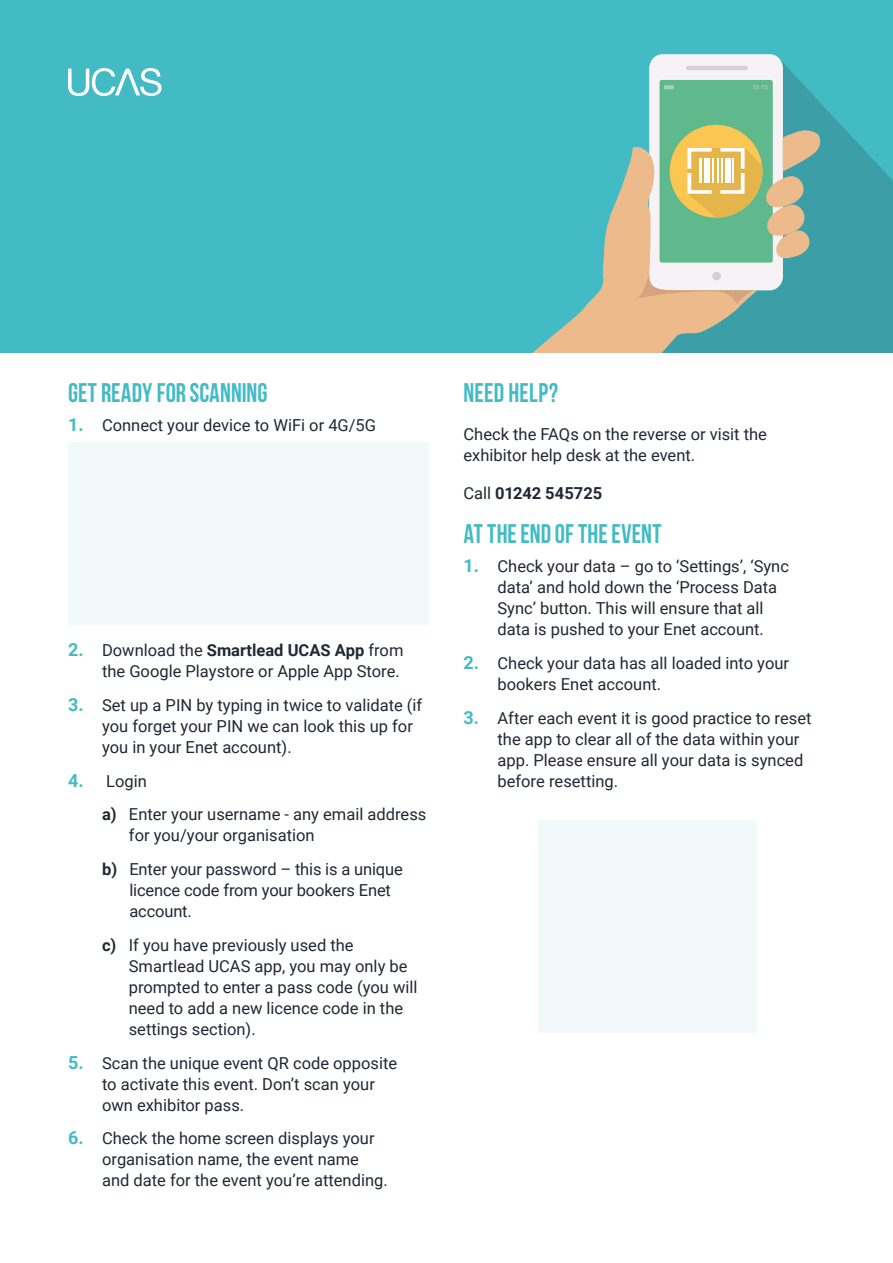
<style>
.page{position:relative;width:893px;height:1263px;background:#fff}
.page>*{position:absolute;margin:0;border:0;box-sizing:border-box;transform-origin:0 0}
.heading_2{font:900 27px "Apricus";color:#43bbc4}
.body_copy{font:900 27px "Apricus";letter-spacing:.01em;color:#43bbc4}
.magenta_numbered{font:16.5px/21px "Roboto";color:#1f2834}
.body_copy-2{font:16.5px/21px "Roboto";color:#1f2834}
.body_copy-3{font:700 16.5px "Roboto";letter-spacing:-.005em;color:#1f2834}
.s1{font-weight:700;font-size:18px;color:#43bbc4}
.s2{font-weight:700}
.s3{font-weight:400}
</style>
<div class="page">
<div style="left:0;top:0;width:893px;height:352px;background:#43bbc4"></div>
<svg style="left:757px;top:59px;width:136px;height:293px;fill:#3c9fa8"></svg>
<div style="left:649px;top:54px;width:134px;height:236px;background:#f7f2f5;border-radius:14px"></div>
<div style="left:660px;top:80px;width:113px;height:183px;background:#5fb98d;border-radius:2px"></div>
<hr style="left:686px;top:66px;width:62px;height:4px;background:#d4d1d6;border-radius:2px">
<svg style="left:533px;top:146px;width:224px;height:206px"></svg>
<svg style="left:638px;top:274px;width:114px;height:30px"></svg>
<svg style="left:664px;top:85px;width:10px;height:4px"></svg>
<svg style="left:753px;top:85px;width:15px;height:4px"></svg>
<div style="left:670px;top:125px;width:92px;height:93px;background:#fbc652;border-radius:50%"></div>
<svg style="left:687px;top:130px;width:135px;height:129px"></svg>
<div style="left:68px;top:442px;width:361px;height:183px;background:#f1f9fa"></div>
<div style="left:538px;top:820px;width:218px;height:213px;background:#f1f9fa"></div>
<svg style="left:68px;top:68px;width:94px;height:28px"></svg>
<p class="heading_2" style="left:68px;top:380px;width:201px">GET READY FOR SCANNING</p>
<p class="magenta_numbered" style="left:68px;top:414px;width:310px"><span class="s1">1.</span> Connect your device to WiFi or 4G/5G</p>
<p class="magenta_numbered" style="left:68px;top:639px;width:337px;text-align:right"><span class="s1">2.</span> Download the <span class="s2">Smartlead UCAS App</span> from the Google Playstore or Apple App Store.</p>
<p class="magenta_numbered" style="left:102px;top:694px;width:322px;text-indent:-34px"><span class="s1">3.</span> Set up a PIN by typing in twice to validate (if you forget your PIN we can look this up for you in your Enet account).</p>
<p class="magenta_numbered" style="left:68px;top:769px;width:80px"><span class="s1">4.</span> Login</p>
<p class="magenta_numbered" style="left:129px;top:803px;width:299px;text-indent:-27px"><span class="s2">a)</span> Enter your username - any email address for you/your organisation</p>
<p class="magenta_numbered" style="left:129px;top:858px;width:275px;text-indent:-27px"><span class="s2">b)</span> Enter your password – this is a unique licence code from your bookers Enet account.</p>
<p class="magenta_numbered" style="left:129px;top:934px;width:290px;text-indent:-27px"><span class="s2">c)</span> If you have previously used the<br>Smartlead UCAS app, you may only be prompted to enter a pass code (you will need to add a new licence code in the settings section).</p>
<p class="magenta_numbered" style="left:102px;top:1051px;width:297px;text-indent:-34px"><span class="s1">5.</span> Scan the unique event QR code opposite to activate this event. Don’t scan your own exhibitor pass.</p>
<p class="magenta_numbered" style="left:102px;top:1127px;width:287px;text-indent:-34px"><span class="s1">6.</span> Check the home screen displays your organisation name, the event name and date for the event you’re attending.</p>
<p class="body_copy" style="left:463px;top:380px;width:96px">NEED HELP?</p>
<p class="body_copy-2" style="left:463px;top:423px;width:305px">Check the FAQs on the reverse or visit the exhibitor help desk at the event.</p>
<p class="body_copy-3" style="left:463px;top:481px;width:140px"><span class="s3">Call</span> 01242 545725</p>
<p class="heading_2" style="left:463px;top:521px;width:200px">AT THE END OF THE EVENT</p>
<p class="magenta_numbered" style="left:497px;top:555px;width:293px;text-indent:-34px"><span class="s1">1.</span> Check your data – go to ‘Settings’, ‘Sync data’ and hold down the ‘Process Data Sync’ button. This will ensure that all data is pushed to your Enet account.</p>
<p class="magenta_numbered" style="left:497px;top:652px;width:293px;text-indent:-34px"><span class="s1">2.</span> Check your data has all loaded into your bookers Enet account.</p>
<p class="magenta_numbered" style="left:497px;top:707px;width:315px;text-indent:-34px"><span class="s1">3.</span> After each event it is good practice to reset the app to clear all of the data within your app. Please ensure all your data is synced before resetting.</p>
</div>
